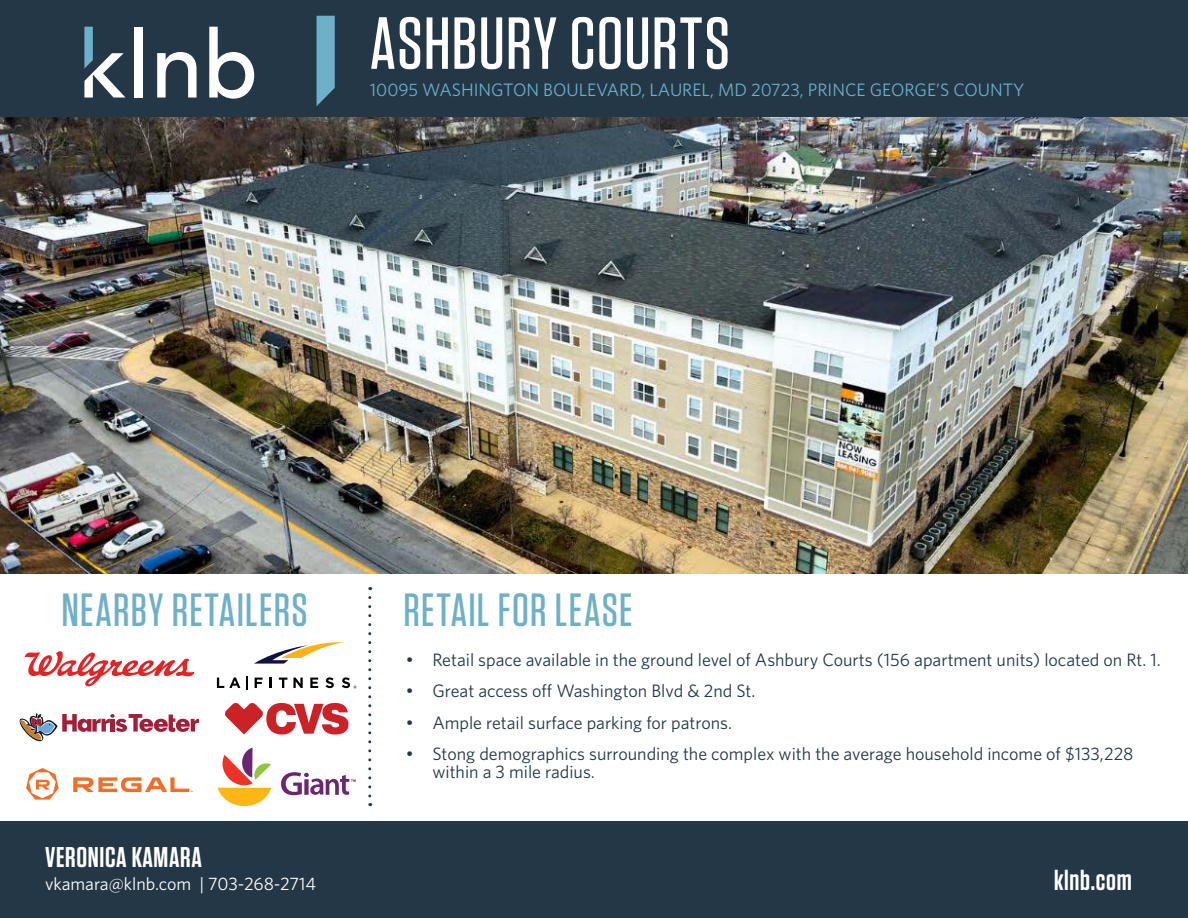
<style>
.page{position:relative;width:1188px;height:918px;background:#fff}
.page>*{position:absolute;margin:0;border:0;box-sizing:border-box;transform-origin:0 0}
.t1{font:500 73.5px "Tungsten";letter-spacing:.015em;color:#fff}
.t2{font:500 46.5px "Tungsten";letter-spacing:.025em;color:#6db0c8}
.t3{font:600 28.5px "Tungsten";letter-spacing:.025em;color:#fff}
.t4{font:18px/18px "Whitney";color:#233746}
.t5{font:18px "Whitney";color:#6db0c8}
.t6{font:18px "Whitney";color:#fff}
.s1{font-family:"Gotham"}
</style>
<div class="page">
<div style="left:0;top:822px;width:1188px;height:96px;background:#233746"></div>
<div style="left:0;top:0;width:1188px;height:121px;background:#233746"></div>
<svg style="left:317px;top:16px;width:18px;height:90px;background:#64a2b9"></svg>
<svg style="left:84px;top:27px;width:41px;height:71px"></svg>
<div style="left:135px;top:27px;width:8px;height:71px;background:#fff"></div>
<svg style="left:157px;top:52px;width:40px;height:46px"></svg>
<svg style="left:209px;top:27px;width:45px;height:72px"></svg>
<img style="left:0;top:118px;width:1188px;height:455px">
<svg style="left:368px;top:598px;width:3px;height:208px"></svg>
<svg style="left:24px;top:651px;width:170px;height:35px"></svg>
<svg style="left:217px;top:678px;width:23px;height:10px"></svg>
<svg style="left:246px;top:676px;width:1px;height:14px"></svg>
<svg style="left:255px;top:678px;width:8px;height:10px"></svg>
<svg style="left:269px;top:678px;width:3px;height:10px"></svg>
<svg style="left:279px;top:678px;width:8px;height:10px"></svg>
<svg style="left:293px;top:678px;width:10px;height:10px"></svg>
<svg style="left:310px;top:678px;width:8px;height:10px"></svg>
<svg style="left:326px;top:677px;width:8px;height:11px"></svg>
<svg style="left:342px;top:677px;width:15px;height:12px"></svg>
<svg style="left:254px;top:642px;width:90px;height:22px"></svg>
<svg style="left:218px;top:748px;width:53px;height:58px"></svg>
<svg style="left:281px;top:772px;width:75px;height:23px"></svg>
<svg style="left:20px;top:713px;width:179px;height:28px"></svg>
<svg style="left:73px;top:777px;width:120px;height:15px"></svg>
<svg style="left:26px;top:768px;width:33px;height:32px"></svg>
<svg style="left:225px;top:703px;width:123px;height:32px"></svg>
<h1 class="t1" style="left:370px;top:10px;width:362px">ASHBURY COURTS</h1>
<p class="t5" style="left:370px;top:81px;width:656px">10095 WASHINGTON BOULEVARD, LAUREL, MD 20723, PRINCE GEORGE’S COUNTY</p>
<h2 class="t2" style="left:62px;top:589px;width:248px">NEARBY RETAILERS</h2>
<h2 class="t2" style="left:404px;top:589px;width:230px">RETAIL FOR LEASE</h2>
<p class="t4" style="left:405px;top:651px;width:757px"><span class="s1">•</span> Retail space available in the ground level of Ashbury Courts (156 apartment units) located on Rt. 1.</p>
<p class="t4" style="left:405px;top:683px;width:352px"><span class="s1">•</span> Great access off Washington Blvd &amp; 2nd St.</p>
<p class="t4" style="left:405px;top:714px;width:328px"><span class="s1">•</span> Ample retail surface parking for patrons.</p>
<p class="t4" style="left:432px;top:746px;width:703px;text-indent:-27px"><span class="s1">•</span> Stong demographics surrounding the complex with the average household income of $133,228 within a 3 mile radius.</p>
<h3 class="t3" style="left:45px;top:844px;width:159px">VERONICA KAMARA</h3>
<p class="t6" style="left:45px;top:876px;width:273px">vkamara@klnb.com | 703-268-2714</p>
<h3 class="t3" style="left:1054px;top:867px;width:79px">klnb.com</h3>
</div>
